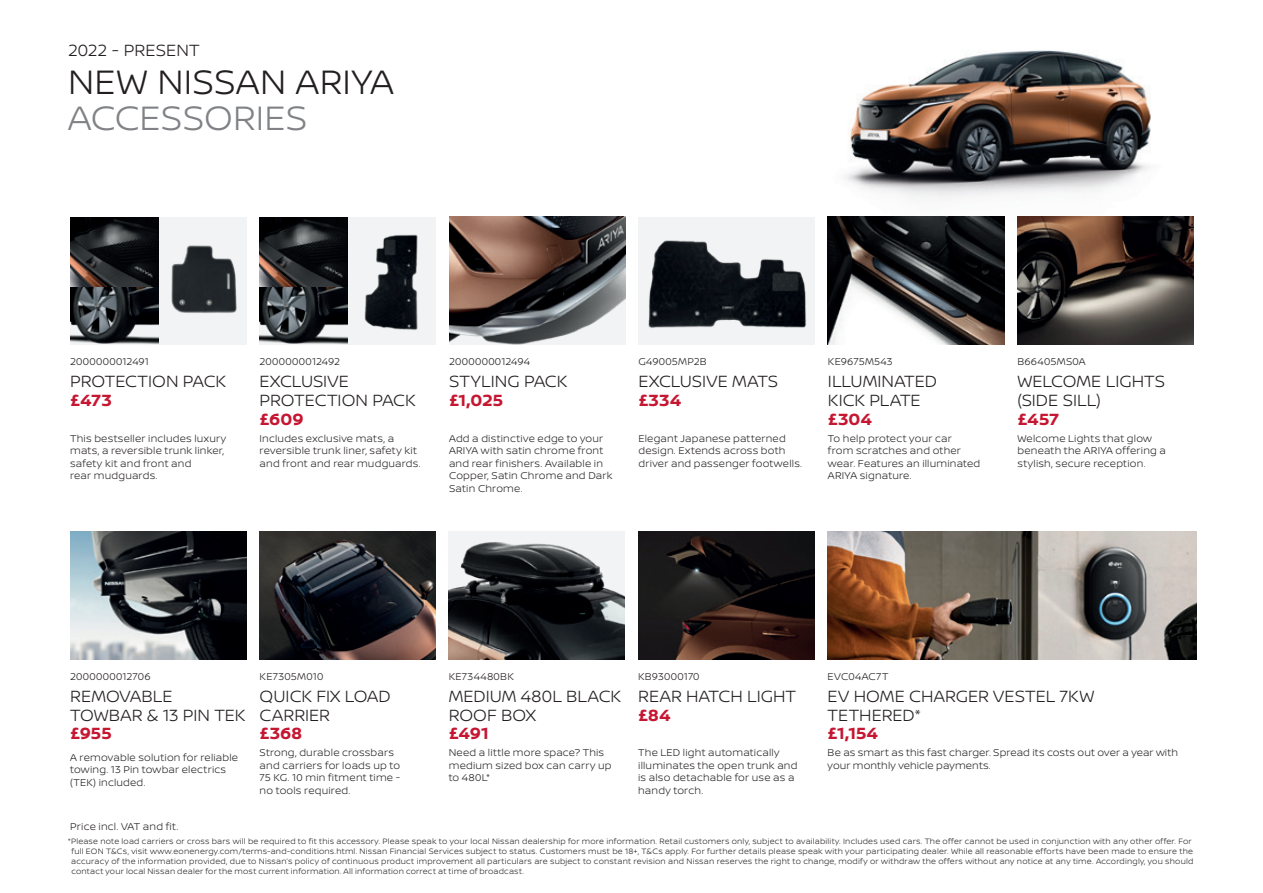
<style>
.page{position:relative;width:1263px;height:893px;background:#fff}
.page>*{position:absolute;margin:0;border:0;box-sizing:border-box;transform-origin:0 0}
.t1{font:300 36px "Nissan Brand";letter-spacing:.005em;color:#231f20}
.t2{font:300 36px "Nissan Brand";color:#808285}
.t3{font:300 17.25px/18.8px "Nissan Brand";color:#231f20}
.t4{font:700 17.25px "Nissan Brand";color:#c51632}
.t5{font:300 10.5px/12.6px "Nissan Brand";letter-spacing:.015em;color:#231f20}
.t6{font:300 8.25px/9.9px "Nissan Brand";letter-spacing:.02em;color:#231f20}
</style>
<div class="page">
<img style="left:814px;top:50px;width:380px;height:184px">
<img style="left:260px;top:531px;width:176px;height:128px">
<img style="left:449px;top:217px;width:176px;height:127px">
<img style="left:1017px;top:217px;width:176px;height:127px">
<img style="left:638px;top:531px;width:176px;height:128px">
<img style="left:70px;top:531px;width:176px;height:128px">
<div style="left:638px;top:217px;width:176px;height:127px;background:#f2f3f4"></div>
<img style="left:648px;top:240px;width:158px;height:88px">
<img style="left:828px;top:217px;width:176px;height:127px">
<img style="left:449px;top:531px;width:176px;height:128px">
<img style="left:828px;top:531px;width:369px;height:128px">
<div style="left:70px;top:217px;width:176px;height:128px;background:#f2f3f4"></div>
<img style="left:70px;top:217px;width:88px;height:127px">
<img style="left:158px;top:241px;width:79px;height:75px">
<div style="left:260px;top:217px;width:176px;height:128px;background:#f2f3f4"></div>
<img style="left:260px;top:217px;width:88px;height:127px">
<img style="left:364px;top:234px;width:54px;height:96px">
<h2 class="t3" style="left:68px;top:40px;width:133px">2022 - PRESENT</h2>
<h1 class="t1" style="left:68px;top:56px;width:327px">NEW NISSAN ARIYA</h1>
<h1 class="t2" style="left:68px;top:92px;width:241px">ACCESSORIES</h1>
<p class="t5" style="left:70px;top:355px;width:80px">2000000012491</p>
<h2 class="t3" style="left:70px;top:371px;width:157px">PROTECTION PACK</h2>
<h2 class="t4" style="left:70px;top:388px;width:43px">£473</h2>
<p class="t5" style="left:70px;top:431px;width:158px">This bestseller includes luxury mats, a reversible trunk linker, safety kit and front and<br>rear mudguards.</p>
<p class="t5" style="left:260px;top:355px;width:82px">2000000012492</p>
<h2 class="t3" style="left:260px;top:371px;width:157px">EXCLUSIVE<br>PROTECTION PACK</h2>
<h2 class="t4" style="left:260px;top:406px;width:46px">£609</h2>
<p class="t5" style="left:260px;top:431px;width:163px">Includes exclusive mats, a reversible trunk liner, safety kit and front and rear mudguards.</p>
<p class="t5" style="left:449px;top:355px;width:82px">2000000012494</p>
<h2 class="t3" style="left:449px;top:371px;width:120px">STYLING PACK</h2>
<h2 class="t4" style="left:449px;top:388px;width:56px">£1,025</h2>
<p class="t5" style="left:449px;top:431px;width:165px">Add a distinctive edge to your<br>ARIYA with satin chrome front and rear finishers. Available in<br>Copper, Satin Chrome and Dark<br>Satin Chrome.</p>
<p class="t5" style="left:638px;top:355px;width:70px">G49005MP2B</p>
<h2 class="t3" style="left:638px;top:371px;width:141px">EXCLUSIVE MATS</h2>
<h2 class="t4" style="left:638px;top:388px;width:44px">£334</h2>
<p class="t5" style="left:638px;top:431px;width:165px">Elegant Japanese patterned design. Extends across both driver and passenger footwells.</p>
<p class="t5" style="left:828px;top:355px;width:66px">KE9675M543</p>
<h2 class="t3" style="left:828px;top:371px;width:111px">ILLUMINATED<br>KICK PLATE</h2>
<h2 class="t4" style="left:828px;top:406px;width:45px">£304</h2>
<p class="t5" style="left:828px;top:431px;width:154px">To help protect your car<br>from scratches and other wear. Features an illuminated<br>ARIYA signature.</p>
<p class="t5" style="left:1017px;top:355px;width:70px">B66405MS0A</p>
<h2 class="t3" style="left:1017px;top:371px;width:149px">WELCOME LIGHTS (SIDE SILL)</h2>
<h2 class="t4" style="left:1017px;top:406px;width:43px">£457</h2>
<p class="t5" style="left:1017px;top:431px;width:150px">Welcome Lights that glow beneath the ARIYA offering a stylish, secure reception.</p>
<p class="t5" style="left:70px;top:669px;width:82px">2000000012706</p>
<h2 class="t3" style="left:70px;top:686px;width:177px">REMOVABLE<br>TOWBAR &amp; 13 PIN TEK</h2>
<h2 class="t4" style="left:70px;top:721px;width:43px">£955</h2>
<p class="t5" style="left:70px;top:750px;width:170px">A removable solution for reliable towing. 13 Pin towbar electrics (TEK) included.</p>
<p class="t5" style="left:260px;top:669px;width:65px">KE7305M010</p>
<h2 class="t3" style="left:260px;top:686px;width:133px">QUICK FIX LOAD<br>CARRIER</h2>
<h2 class="t4" style="left:260px;top:721px;width:44px">£368</h2>
<p class="t5" style="left:260px;top:746px;width:142px">Strong, durable crossbars and carriers for loads up to<br>75 KG. 10 min fitment time - no tools required.</p>
<p class="t5" style="left:449px;top:669px;width:67px">KE734480BK</p>
<h2 class="t3" style="left:449px;top:686px;width:174px">MEDIUM 480L BLACK<br>ROOF BOX</h2>
<h2 class="t4" style="left:449px;top:721px;width:42px">£491</h2>
<p class="t5" style="left:449px;top:746px;width:164px">Need a little more space? This medium sized box can carry up to 480L*</p>
<p class="t5" style="left:638px;top:669px;width:63px">KB93000170</p>
<h2 class="t3" style="left:638px;top:686px;width:159px">REAR HATCH LIGHT</h2>
<h2 class="t4" style="left:638px;top:702px;width:34px">£84</h2>
<p class="t5" style="left:638px;top:746px;width:161px">The LED light automatically illuminates the open trunk and is also detachable for use as a handy torch.</p>
<p class="t5" style="left:828px;top:669px;width:62px">EVC04AC7T</p>
<h2 class="t3" style="left:828px;top:686px;width:268px">EV HOME CHARGER VESTEL 7KW<br>TETHERED*</h2>
<h2 class="t4" style="left:828px;top:721px;width:52px">£1,154</h2>
<p class="t5" style="left:828px;top:746px;width:352px">Be as smart as this fast charger. Spread its costs out over a year with your monthly vehicle payments.</p>
<p class="t5" style="left:70px;top:819px;width:109px">Price incl. VAT and fit.</p>
<p class="t6" style="left:71px;top:836px;width:1123px;text-indent:-3px">*Please note load carriers or cross bars will be required to fit this accessory. Please speak to your local Nissan dealership for more information. Retail customers only, subject to availability. Includes used cars. The offer cannot be used in conjunction with any other offer. For full EON T&amp;Cs, visit www.eonenergy.com/terms-and-conditions.html. Nissan Financial Services subject to status. Customers must be 18+, T&amp;Cs apply. For further details please speak with your participating dealer. While all reasonable efforts have been made to ensure the accuracy of the information provided, due to Nissan’s policy of continuous product improvement all particulars are subject to constant revision and Nissan reserves the right to change, modify or withdraw the offers without any notice at any time. Accordingly, you should contact your local Nissan dealer for the most current information. All information correct at time of broadcast.</p>
</div>
